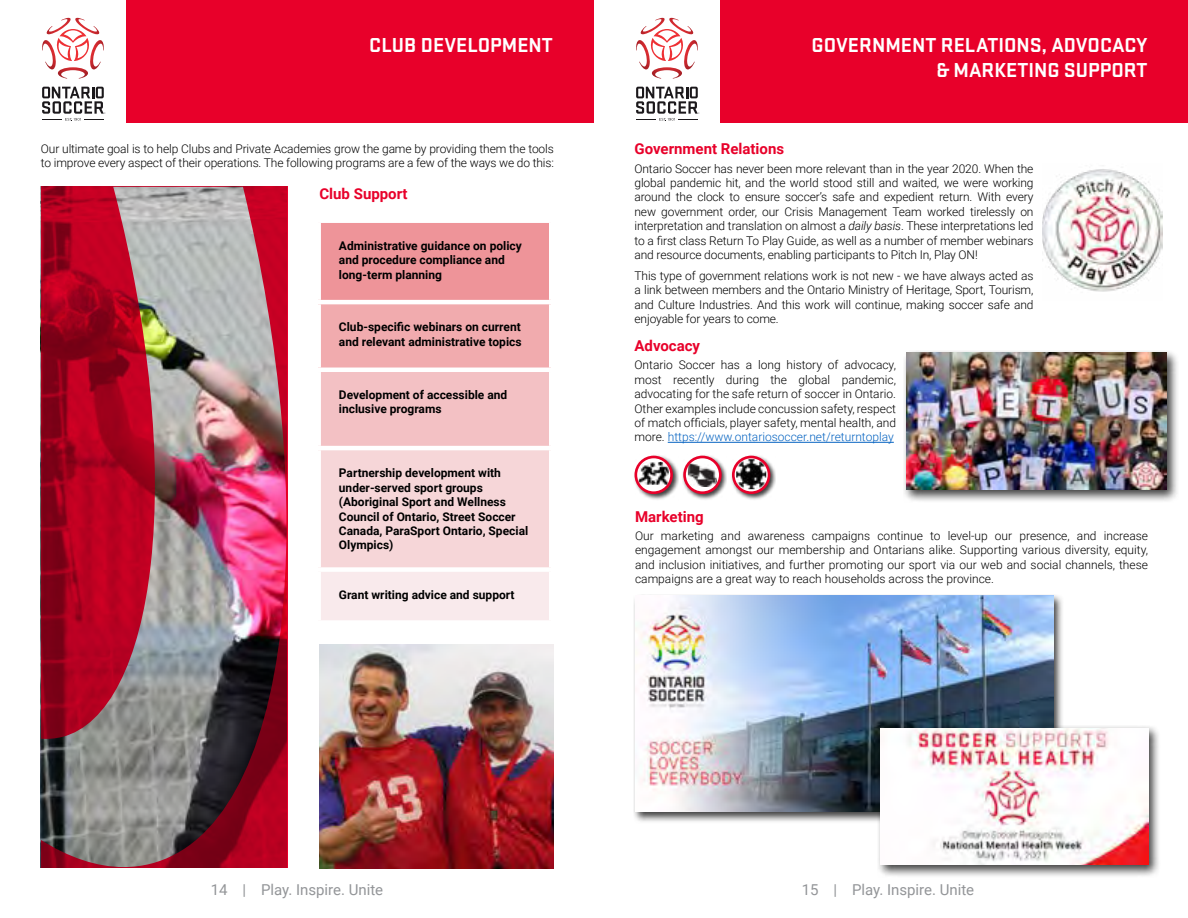
<style>
.page{position:relative;width:1188px;height:918px;background:#fff}
.page>*{position:absolute;margin:0;border:0;box-sizing:border-box;transform-origin:0 0}
.t1{font:700 21px/25.2px "Stratum 2";color:#fff;text-align:right}
.t2{font:700 15px "Roboto";color:#e8002a}
.t3{font:15px "Roboto";color:#939598}
.t4{font:300 12px/14.4px "Roboto";letter-spacing:-.01em;color:#000;text-align:justify}
.t5{font:700 12px/14.4px "Roboto";color:#000}
.s1{font-style:italic}
.s2{color:#0563c1}
</style>
<div class="page">
<div style="left:720px;top:0;width:468px;height:123px;background:#e8002a"></div>
<div style="left:126px;top:0;width:468px;height:123px;background:#e8002a"></div>
<svg style="left:42px;top:18px;width:62px;height:61px"></svg>
<svg style="left:42px;top:87px;width:63px;height:34px"></svg>
<svg style="left:636px;top:18px;width:62px;height:61px"></svg>
<svg style="left:636px;top:87px;width:63px;height:34px"></svg>
<div style="left:903px;top:350px;width:276px;height:153px;background:#000;opacity:.75"></div>
<img style="left:906px;top:353px;width:260px;height:137px">
<img style="left:320px;top:644px;width:234px;height:224px">
<div style="left:319px;top:221px;width:232px;height:81px;background:#ee9499"></div>
<div style="left:319px;top:302px;width:232px;height:68px;background:#f1abae"></div>
<div style="left:319px;top:370px;width:232px;height:78px;background:#f3c1c4"></div>
<div style="left:319px;top:448px;width:232px;height:122px;background:#f6d6d8"></div>
<div style="left:319px;top:570px;width:232px;height:53px;background:#f9eaec"></div>
<div style="left:316px;top:218px;width:238px;height:5px;background:#fff"></div>
<div style="left:316px;top:223px;width:5px;height:77px;background:#fff"></div>
<div style="left:549px;top:223px;width:5px;height:77px;background:#fff"></div>
<hr style="left:316px;top:300px;width:238px;height:4px;background:#fff">
<div style="left:316px;top:304px;width:5px;height:64px;background:#fff"></div>
<div style="left:549px;top:304px;width:5px;height:64px;background:#fff"></div>
<hr style="left:316px;top:368px;width:238px;height:4px;background:#fff">
<div style="left:316px;top:372px;width:5px;height:74px;background:#fff"></div>
<div style="left:549px;top:372px;width:5px;height:74px;background:#fff"></div>
<hr style="left:316px;top:446px;width:238px;height:4px;background:#fff">
<div style="left:316px;top:450px;width:5px;height:117px;background:#fff"></div>
<div style="left:549px;top:450px;width:5px;height:117px;background:#fff"></div>
<div style="left:316px;top:567px;width:238px;height:5px;background:#fff"></div>
<div style="left:316px;top:572px;width:5px;height:48px;background:#fff"></div>
<div style="left:549px;top:572px;width:5px;height:48px;background:#fff"></div>
<div style="left:316px;top:620px;width:238px;height:5px;background:#fff"></div>
<img style="left:1042px;top:169px;width:120px;height:123px">
<div style="left:731px;top:454px;width:46px;height:47px;background:#000;opacity:.75"></div>
<svg style="left:733px;top:457px;width:36px;height:36px"></svg>
<img style="left:736px;top:459px;width:30px;height:30px">
<div style="left:732px;top:456px;width:38px;height:38px;border:3px solid #e8002a;border-radius:50%"></div>
<div style="left:633px;top:454px;width:47px;height:47px;background:#000;opacity:.75"></div>
<svg style="left:636px;top:457px;width:36px;height:36px"></svg>
<img style="left:639px;top:462px;width:30px;height:23px">
<div style="left:635px;top:456px;width:38px;height:38px;border:3px solid #e8002a;border-radius:50%"></div>
<div style="left:682px;top:454px;width:46px;height:47px;background:#000;opacity:.75"></div>
<svg style="left:685px;top:457px;width:35px;height:36px"></svg>
<img style="left:688px;top:464px;width:29px;height:23px">
<div style="left:683px;top:456px;width:39px;height:38px;border:3px solid #e8002a;border-radius:50%"></div>
<hr style="left:668px;top:442px;width:226px;height:1px;background:#0563c1">
<div style="left:633px;top:594px;width:431px;height:229px;background:#000;opacity:.75"></div>
<img style="left:635px;top:595px;width:418px;height:217px">
<div style="left:877px;top:725px;width:283px;height:153px;background:#000;opacity:.75"></div>
<img style="left:880px;top:728px;width:268px;height:137px">
<img style="left:40px;top:187px;width:248px;height:680px">
<h1 class="t1" style="left:369px;top:31px;width:185px">CLUB DEVELOPMENT</h1>
<h1 class="t1" style="left:812px;top:31px;width:337px">GOVERNMENT RELATIONS, ADVOCACY &amp; MARKETING SUPPORT</h1>
<p class="t4" style="left:41px;top:141px;width:515px">Our ultimate goal is to help Clubs and Private Academies grow the game by providing them the tools to improve every aspect of their operations. The following programs are a few of the ways we do this:</p>
<p class="t2" style="left:319px;top:183px;width:90px">Club Support</p>
<p class="t5" style="left:339px;top:238px;width:184px">Administrative guidance on policy and procedure compliance and long-term planning</p>
<p class="t5" style="left:339px;top:319px;width:184px">Club-specific webinars on current and relevant administrative topics</p>
<p class="t5" style="left:339px;top:387px;width:170px">Development of accessible and inclusive programs</p>
<p class="t5" style="left:339px;top:465px;width:191px">Partnership development with under-served sport groups (Aboriginal Sport and Wellness<br>Council of Ontario, Street Soccer<br>Canada, ParaSport Ontario, Special<br>Olympics)</p>
<p class="t5" style="left:339px;top:587px;width:177px">Grant writing advice and support</p>
<p class="t2" style="left:634px;top:139px;width:151px">Government Relations</p>
<p class="t4" style="left:634px;top:161px;width:401px">Ontario Soccer has never been more relevant than in the year 2020. When the global pandemic hit, and the world stood still and waited, we were working around the clock to ensure soccer’s safe and expedient return. With every new government order, our Crisis Management Team worked tirelessly on interpretation and translation on almost a <span class="s1">daily basis</span>. These interpretations led to a first class Return To Play Guide, as well as a number of member webinars and resource documents, enabling participants to Pitch In, Play ON!</p>
<p class="t4" style="left:634px;top:268px;width:401px">This type of government relations work is not new - we have always acted as a link between members and the Ontario Ministry of Heritage, Sport, Tourism, and Culture Industries. And this work will continue, making soccer safe and enjoyable for years to come.</p>
<p class="t2" style="left:634px;top:335px;width:67px">Advocacy</p>
<p class="t4" style="left:634px;top:358px;width:263px">Ontario Soccer has a long history of advocacy, most recently during the global pandemic, advocating for the safe return of soccer in Ontario.<br>Other examples include concussion safety, respect of match officials, player safety, mental health, and more. <span class="s2">https://www.ontariosoccer.net/returntoplay</span></p>
<p class="t2" style="left:635px;top:506px;width:70px">Marketing</p>
<p class="t4" style="left:635px;top:528px;width:514px">Our marketing and awareness campaigns continue to level-up our presence, and increase engagement amongst our membership and Ontarians alike. Supporting various diversity, equity, and inclusion initiatives, and further promoting our sport via our web and social channels, these campaigns are a great way to reach households across the province.</p>
<p class="t3" style="left:211px;top:879px;width:174px">14 | Play. Inspire. Unite</p>
<p class="t3" style="left:802px;top:879px;width:174px">15 | Play. Inspire. Unite</p>
</div>
